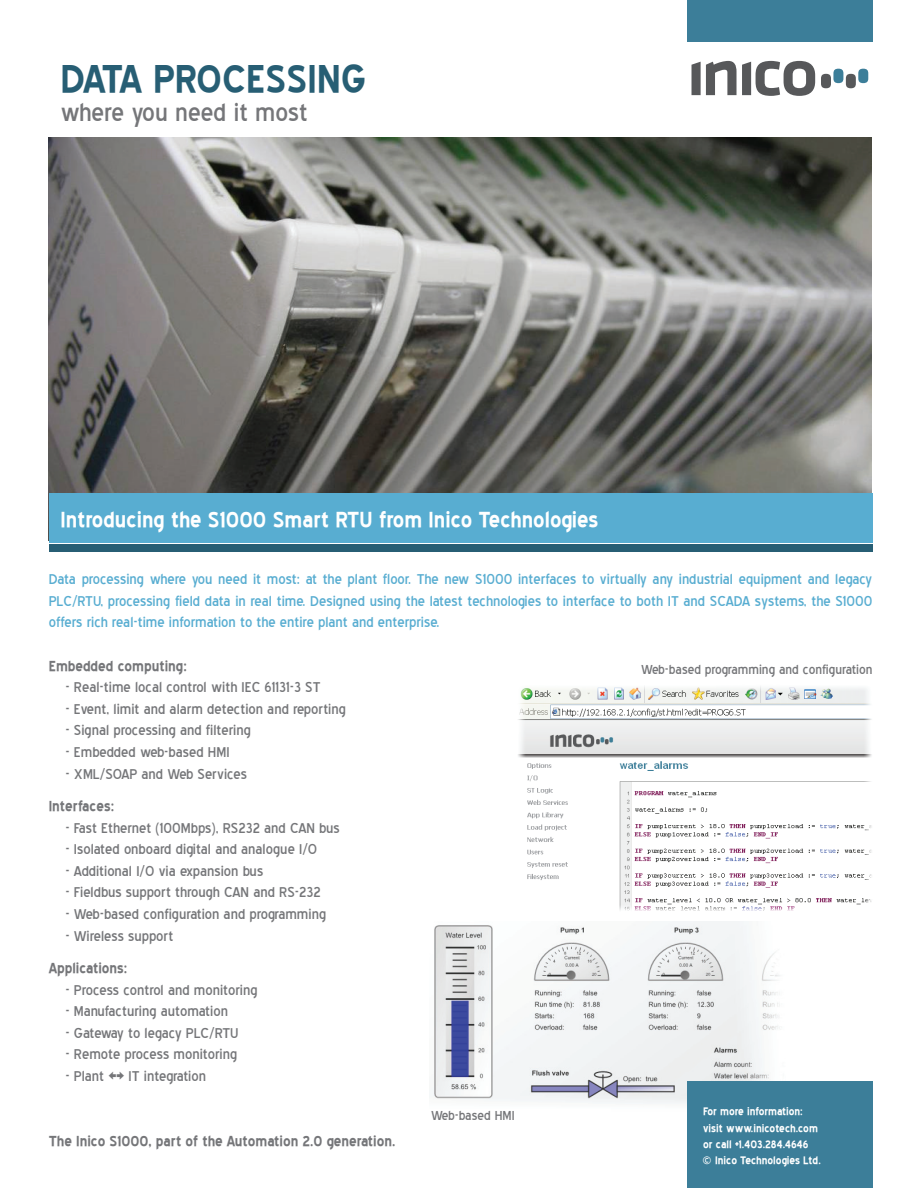
<style>
.page{position:relative;width:918px;height:1188px;background:#fff}
.page>*{position:absolute;margin:0;border:0;box-sizing:border-box;transform-origin:0 0}
.t1{font:700 48px "Blue Highway";color:#275e74}
.t2{font:31.5px "Blue Highway";color:#757679}
.t3{font:700 27px "Blue Highway";color:#fff}
.t4{font:18px "Blue Highway";color:#757679}
.t5{font:18px/21.6px "Blue Highway";color:#58add1;text-align:justify}
.t6{font:700 18px "Blue Highway";color:#757679}
.t7{font:16.5px "Blue Highway";color:#757679}
.t8{font:700 13.5px/16.2px "Blue Highway";color:#fff}
</style>
<div class="page">
<div style="left:687px;top:0;width:186px;height:42px;background:#3c7e99"></div>
<svg style="left:692px;top:61px;width:123px;height:35px"></svg>
<div style="left:833px;top:69px;width:10px;height:14px;background:#3c7e99;border-radius:5px"></div>
<div style="left:821px;top:74px;width:10px;height:14px;background:#57585a;border-radius:5px"></div>
<div style="left:858px;top:69px;width:10px;height:14px;background:#3c7e99;border-radius:5px"></div>
<div style="left:846px;top:74px;width:10px;height:14px;background:#57585a;border-radius:5px"></div>
<div style="left:49px;top:544px;width:824px;height:8px;background:#275e74"></div>
<img style="left:49px;top:138px;width:823px;height:355px">
<img style="left:433px;top:922px;width:352px;height:182px">
<div style="left:687px;top:1082px;width:186px;height:106px;background:#3c7e99"></div>
<img style="left:518px;top:686px;width:354px;height:225px">
<div style="left:49px;top:493px;width:824px;height:49px;background:#58add1"></div>
<h1 class="t1" style="left:61px;top:57px;width:307px">DATA PROCESSING</h1>
<h2 class="t2" style="left:61px;top:98px;width:249px">where you need it most</h2>
<h3 class="t3" style="left:61px;top:507px;width:539px">Introducing the S1000 Smart RTU from Inico Technologies</h3>
<p class="t5" style="left:49px;top:569px;width:825px">Data processing where you need it most: at the plant floor. The new S1000 interfaces to virtually any industrial equipment and legacy PLC/RTU, processing field data in real time. Designed using the latest technologies to interface to both IT and SCADA systems, the S1000 offers rich real-time information to the entire plant and enterprise.</p>
<p class="t6" style="left:49px;top:657px;width:140px">Embedded computing:</p>
<p class="t4" style="left:65px;top:679px;width:257px">- Real-time local control with IEC 61131-3 ST</p>
<p class="t4" style="left:65px;top:701px;width:282px">- Event, limit and alarm detection and reporting</p>
<p class="t4" style="left:65px;top:723px;width:187px">- Signal processing and filtering</p>
<p class="t4" style="left:65px;top:744px;width:166px">- Embedded web-based HMI</p>
<p class="t4" style="left:65px;top:766px;width:183px">- XML/SOAP and Web Services</p>
<p class="t6" style="left:49px;top:798px;width:67px">Interfaces:</p>
<p class="t4" style="left:65px;top:820px;width:276px">- Fast Ethernet (100Mbps), RS232 and CAN bus</p>
<p class="t4" style="left:65px;top:841px;width:253px">- Isolated onboard digital and analogue I/O</p>
<p class="t4" style="left:65px;top:863px;width:199px">- Additional I/O via expansion bus</p>
<p class="t4" style="left:65px;top:885px;width:257px">- Fieldbus support through CAN and RS-232</p>
<p class="t4" style="left:65px;top:906px;width:262px">- Web-based configuration and programming</p>
<p class="t4" style="left:65px;top:928px;width:109px">- Wireless support</p>
<p class="t6" style="left:49px;top:960px;width:80px">Applications:</p>
<p class="t4" style="left:65px;top:982px;width:194px">- Process control and monitoring</p>
<p class="t4" style="left:65px;top:1003px;width:164px">- Manufacturing automation</p>
<p class="t4" style="left:65px;top:1025px;width:175px">- Gateway to legacy PLC/RTU</p>
<p class="t4" style="left:65px;top:1047px;width:173px">- Remote process monitoring</p>
<p class="t4" style="left:65px;top:1068px;width:142px">- Plant &lt;&gt; IT integration</p>
<p class="t7" style="left:641px;top:662px;width:233px">Web-based programming and configuration</p>
<p class="t6" style="left:49px;top:1133px;width:348px">The Inico S1000, part of the Automation 2.0 generation.</p>
<p class="t7" style="left:431px;top:1108px;width:85px">Web-based HMI</p>
<p class="t8" style="left:703px;top:1104px;width:119px">For more information: visit www.inicotech.com or call +1.403.284.4646<br>© Inico Technologies Ltd.</p>
</div>
